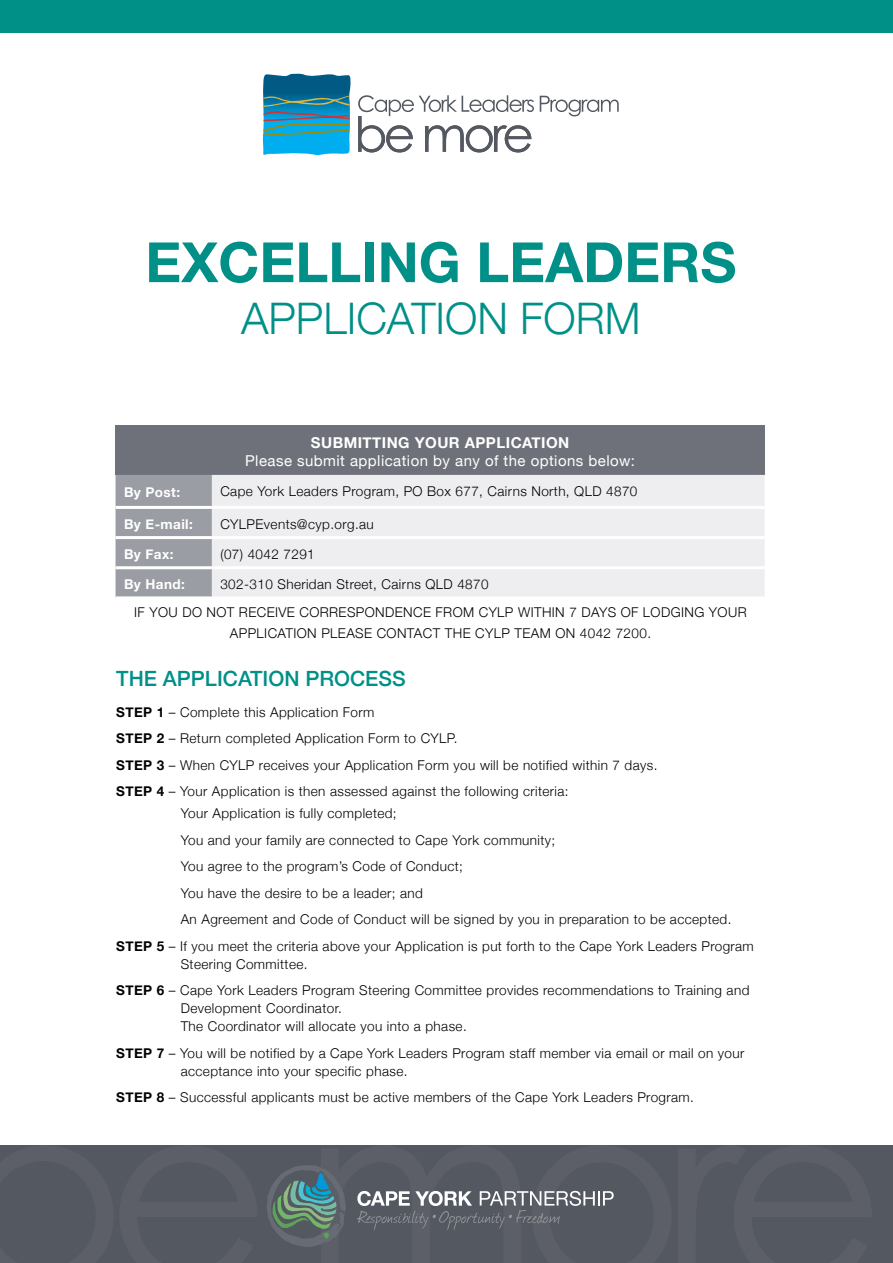
<style>
.page{position:relative;width:893px;height:1263px;background:#fff}
.page>*{position:absolute;margin:0;border:0;box-sizing:border-box;transform-origin:0 0}
.t1{font:700 55.5px "Helvetica Neue";color:#009088}
.t2{font:300 43.5px "Helvetica Neue";color:#009088}
.t3{font:500 21px "Helvetica Neue";color:#009088}
.t4{font:15px "Helvetica Neue";letter-spacing:.03em;color:#fff}
.t5{font:700 15px "Helvetica Neue";letter-spacing:.03em;color:#fff}
.t6{font:300 13.5px/26.5px "Helvetica Neue";letter-spacing:.03em;color:#000}
.t7{font:700 13.5px "Helvetica Neue";letter-spacing:.03em;color:#fff}
.s1{font-weight:700}
</style>
<div class="page">
<div style="left:0;top:0;width:893px;height:33px;background:#009088"></div>
<div style="left:0;top:1145px;width:893px;height:118px;background:#545861"></div>
<svg style="left:358px;top:95px;width:176px;height:57px"></svg>
<svg style="left:540px;top:96px;width:79px;height:20px"></svg>
<svg style="left:263px;top:73px;width:88px;height:83px;background:#2590b5"></svg>
<div style="left:116px;top:425px;width:649px;height:50px;background:#6e717a"></div>
<div style="left:116px;top:475px;width:96px;height:121px;background:#9b9da4"></div>
<div style="left:212px;top:475px;width:553px;height:121px;background:#eeeef0"></div>
<hr style="left:116px;top:506px;width:96px;height:3px;background:#fff">
<hr style="left:212px;top:506px;width:553px;height:3px;background:#fff">
<hr style="left:116px;top:536px;width:96px;height:3px;background:#fff">
<hr style="left:212px;top:536px;width:553px;height:3px;background:#fff">
<hr style="left:116px;top:566px;width:96px;height:3px;background:#fff">
<hr style="left:212px;top:566px;width:553px;height:3px;background:#fff">
<svg style="left:267px;top:1165px;width:347px;height:82px"></svg>
<h1 class="t1" style="left:145px;top:219px;width:593px">EXCELLING LEADERS</h1>
<h2 class="t2" style="left:241px;top:284px;width:401px">APPLICATION FORM</h2>
<p class="t5" style="left:311px;top:431px;width:260px">SUBMITTING YOUR APPLICATION</p>
<p class="t4" style="left:245px;top:450px;width:392px">Please submit application by any of the options below:</p>
<p class="t7" style="left:124px;top:481px;width:58px">By Post:</p>
<p class="t6" style="left:220px;top:477px;width:418px">Cape York Leaders Program, PO Box 677, Cairns North, QLD 4870</p>
<p class="t7" style="left:124px;top:514px;width:70px">By E-mail:</p>
<p class="t6" style="left:220px;top:510px;width:155px">CYLPEvents@cyp.org.au</p>
<p class="t7" style="left:124px;top:544px;width:51px">By Fax:</p>
<p class="t6" style="left:220px;top:540px;width:96px">(07) 4042 7291</p>
<p class="t7" style="left:124px;top:574px;width:62px">By Hand:</p>
<p class="t6" style="left:134px;top:569px;width:614px;line-height:28px;text-indent:86px">302-310 Sheridan Street, Cairns QLD 4870<br>IF YOU DO NOT RECEIVE CORRESPONDENCE FROM CYLP WITHIN 7 DAYS OF LODGING YOUR</p>
<p class="t6" style="left:230px;top:619px;width:423px">APPLICATION PLEASE CONTACT THE CYLP TEAM ON 4042 7200.</p>
<h3 class="t3" style="left:116px;top:662px;width:291px">THE APPLICATION PROCESS</h3>
<p class="t6" style="left:116px;top:698px;width:543px"><span class="s1">STEP 1</span> – Complete this Application Form<br><span class="s1">STEP 2</span> – Return completed Application Form to CYLP.<br><span class="s1">STEP 3</span> – When CYLP receives your Application Form you will be notified within 7 days.<br><span class="s1">STEP 4</span> – Your Application is then assessed against the following criteria:</p>
<p class="t6" style="left:181px;top:799px;width:217px">Your Application is fully completed;</p>
<p class="t6" style="left:181px;top:826px;width:376px">You and your family are connected to Cape York community;</p>
<p class="t6" style="left:181px;top:852px;width:284px">You agree to the program’s Code of Conduct;</p>
<p class="t6" style="left:181px;top:879px;width:244px">You have the desire to be a leader; and</p>
<p class="t6" style="left:181px;top:905px;width:552px">An Agreement and Code of Conduct will be signed by you in preparation to be accepted.</p>
<p class="t6" style="left:116px;top:932px;width:639px"><span class="s1">STEP 5</span> – If you meet the criteria above your Application is put forth to the Cape York Leaders Program</p>
<p class="t6" style="left:116px;top:950px;width:635px;text-indent:65px">Steering Committee.<br><span class="s1">STEP 6</span> – Cape York Leaders Program Steering Committee provides recommendations to Training and</p>
<p class="t6" style="left:181px;top:999px;width:287px;line-height:18px">Development Coordinator.<br>The Coordinator will allocate you into a phase.</p>
<p class="t6" style="left:181px;top:1043px;width:565px;line-height:18px;text-indent:-65px"><span class="s1">STEP 7</span> – You will be notified by a Cape York Leaders Program staff member via email or mail on your acceptance into your specific phase.</p>
<p class="t6" style="left:116px;top:1083px;width:579px"><span class="s1">STEP 8</span> – Successful applicants must be active members of the Cape York Leaders Program.</p>
</div>
